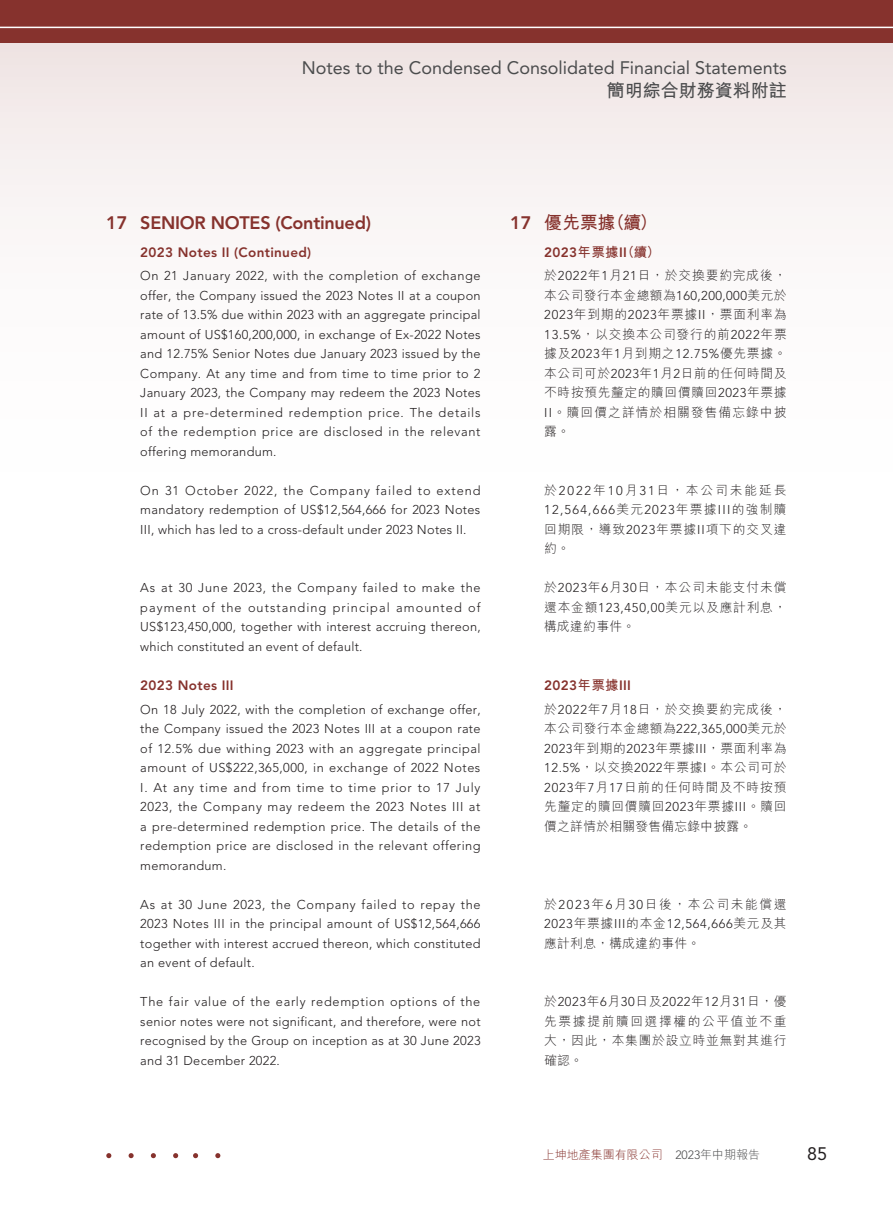
<style>
.page{position:relative;width:893px;height:1212px;background:#fff}
.page>*{position:absolute;margin:0;border:0;box-sizing:border-box;transform-origin:0 0}
.t1{font:18px "Avenir LT Std";color:#4b4c4d}
.t2{font:800 18px "Avenir LT Std";letter-spacing:-.015em;color:#86322d}
.t3{font:700 18px "M Hei HK";color:#4b4c4d}
.t4{font:700 18px "M Hei HK";color:#86322d}
.t5{font:18px "Avenir LT Std";color:#231f20}
.t6{font:800 13.5px "Avenir LT Std";letter-spacing:.025em;color:#86322d}
.t7{font:300 12.75px/19.5px "Avenir LT Std";letter-spacing:.02em;color:#231f20;text-align:justify}
.t8{font:300 12.75px/19.5px "M Hei HK";letter-spacing:.06em;color:#231f20;text-align:justify}
.t9{font:300 12.75px "Avenir LT Std";letter-spacing:.055em;color:#231f20}
.t10{font:300 12.75px "Avenir LT Std";letter-spacing:.1em;color:#231f20}
.t11{font:300 12.75px "Avenir LT Std";letter-spacing:.05em;color:#231f20}
.t12{font:300 12.75px "M Hei HK";letter-spacing:.15em;color:#231f20}
.t13{font:300 12.75px "M Hei HK";letter-spacing:.125em;color:#231f20}
.t14{font:300 12.75px "M Hei HK";letter-spacing:.02em;color:#231f20}
.t15{font:300 12px "M Hei HK";color:#86322d}
.s1{font-family:"Avenir LT Std";font-weight:800}
.s2{font-family:"M Hei HK";font-weight:700}
.s3{font-family:"Avenir LT Std"}
.s4{font-family:"M Hei HK"}
.s5{font-family:"Avenir LT Std";color:#4b4c4d}
.s6{color:#4b4c4d}
</style>
<div class="page">
<div style="left:0;top:0;width:893px;height:784px;background:linear-gradient(to bottom,#f4ecec,#fff)"></div>
<div style="left:0;top:0;width:893px;height:43px;background:#86322d"></div>
<hr style="left:0;top:27px;width:893px;height:1px;background:#fff">
<svg style="left:173px;top:1153px;width:5px;height:5px"></svg>
<svg style="left:151px;top:1153px;width:5px;height:5px"></svg>
<svg style="left:129px;top:1153px;width:5px;height:5px"></svg>
<svg style="left:106px;top:1153px;width:5px;height:5px"></svg>
<svg style="left:215px;top:1153px;width:5px;height:5px"></svg>
<svg style="left:193px;top:1153px;width:5px;height:5px"></svg>
<h1 class="t1" style="left:302px;top:58px;width:486px">Notes to the Condensed Consolidated Financial Statements</h1>
<h1 class="t3" style="left:607px;top:78px;width:181px">簡明綜合財務資料附註</h1>
<h1 class="t2" style="left:106px;top:212px;width:266px">17 SENIOR NOTES (Continued)</h1>
<p class="t6" style="left:140px;top:244px;width:172px">2023 Notes II (Continued)</p>
<p class="t7" style="left:140px;top:266px;width:342px">On 21 January 2022, with the completion of exchange offer, the Company issued the 2023 Notes II at a coupon rate of 13.5% due within 2023 with an aggregate principal amount of US$160,200,000, in exchange of Ex-2022 Notes and 12.75% Senior Notes due January 2023 issued by the Company. At any time and from time to time prior to 2<br>January 2023, the Company may redeem the 2023 Notes II at a pre-determined redemption price. The details of the redemption price are disclosed in the relevant offering memorandum.</p>
<p class="t7" style="left:140px;top:481px;width:342px">On 31 October 2022, the Company failed to extend mandatory redemption of US$12,564,666 for 2023 Notes III, which has led to a cross-default under 2023 Notes II.</p>
<p class="t7" style="left:140px;top:578px;width:342px">As at 30 June 2023, the Company failed to make the payment of the outstanding principal amounted of US$123,450,000, together with interest accruing thereon, which constituted an event of default.</p>
<p class="t6" style="left:140px;top:677px;width:95px">2023 Notes III</p>
<p class="t7" style="left:140px;top:700px;width:342px">On 18 July 2022, with the completion of exchange offer, the Company issued the 2023 Notes III at a coupon rate of 12.5% due withing 2023 with an aggregate principal amount of US$222,365,000, in exchange of 2022 Notes I. At any time and from time to time prior to 17 July 2023, the Company may redeem the 2023 Notes III at a pre-determined redemption price. The details of the redemption price are disclosed in the relevant offering memorandum.</p>
<p class="t7" style="left:140px;top:895px;width:342px">As at 30 June 2023, the Company failed to repay the 2023 Notes III in the principal amount of US$12,564,666 together with interest accrued thereon, which constituted an event of default.</p>
<p class="t7" style="left:140px;top:992px;width:342px">The fair value of the early redemption options of the senior notes were not significant, and therefore, were not recognised by the Group on inception as at 30 June 2023 and 31 December 2022.</p>
<h1 class="t4" style="left:510px;top:209px;width:149px"><span class="s1">17</span> 優先票據（續）</h1>
<p class="t6" style="left:544px;top:244px;width:117px">2023<span class="s2">年票據</span>II<span class="s2">（續）</span></p>
<p class="t8" style="left:544px;top:266px;width:244px">於<span class="s3">2022</span>年<span class="s3">1</span>月<span class="s3">21</span>日，於交換要約完成後，本公司發行本金總額為<span class="s3">160,200,000</span>美元於<span class="s3">2023</span>年到期的<span class="s3">2023</span>年票據<span class="s3">II</span>，票面利率為<span class="s3">13.5%</span>，以交換本公司發行的前<span class="s3">2022</span>年票據及<span class="s3">2023</span>年<span class="s3">1</span>月到期之<span class="s3">12.75%</span>優先票據。本公司可於<span class="s3">2023</span>年<span class="s3">1</span>月<span class="s3">2</span>日前的任何時間及不時按預先釐定的贖回價贖回<span class="s3">2023</span>年票據<span class="s3">II</span>。贖回價之詳情於相關發售備忘錄中披露。</p>
<p class="t12" style="left:544px;top:481px;width:244px">於<span class="s3">2022</span>年<span class="s3">10</span>月<span class="s3">31</span>日，本公司未能延長</p>
<p class="t10" style="left:544px;top:502px;width:244px">12,564,666<span class="s4">美元</span>2023<span class="s4">年票據</span>III<span class="s4">的強制贖</span></p>
<p class="t8" style="left:544px;top:519px;width:244px">回期限，導致<span class="s3">2023</span>年票據<span class="s3">II</span>項下的交叉違約。</p>
<p class="t8" style="left:544px;top:577px;width:244px">於<span class="s3">2023</span>年<span class="s3">6</span>月<span class="s3">30</span>日，本公司未能支付未償還本金額<span class="s3">123,450,00</span>美元以及應計利息，構成違約事件。</p>
<p class="t6" style="left:544px;top:677px;width:88px">2023<span class="s2">年票據</span>III</p>
<p class="t8" style="left:544px;top:699px;width:244px">於<span class="s3">2022</span>年<span class="s3">7</span>月<span class="s3">18</span>日，於交換要約完成後，本公司發行本金總額為<span class="s3">222,365,000</span>美元於<span class="s3">2023</span>年到期的<span class="s3">2023</span>年票據<span class="s3">III</span>，票面利率為<span class="s3">12.5%</span>，以交換<span class="s3">2022</span>年票據<span class="s3">I</span>。本公司可於<span class="s3">2023</span>年<span class="s3">7</span>月<span class="s3">17</span>日前的任何時間及不時按預先釐定的贖回價贖回<span class="s3">2023</span>年票據<span class="s3">III</span>。贖回價之詳情於相關發售備忘錄中披露。</p>
<p class="t13" style="left:544px;top:895px;width:244px">於<span class="s3">2023</span>年<span class="s3">6</span>月<span class="s3">30</span>日後，本公司未能償還</p>
<p class="t9" style="left:544px;top:916px;width:244px">2023<span class="s4">年票據</span>III<span class="s4">的本金</span>12,564,666<span class="s4">美元及其</span></p>
<p class="t14" style="left:544px;top:934px;width:157px">應計利息，構成違約事件。</p>
<p class="t11" style="left:544px;top:994px;width:244px"><span class="s4">於</span>2023<span class="s4">年</span>6<span class="s4">月</span>30<span class="s4">日及</span>2022<span class="s4">年</span>12<span class="s4">月</span>31<span class="s4">日，優</span></p>
<p class="t8" style="left:544px;top:1011px;width:244px">先票據提前贖回選擇權的公平值並不重大，因此，本集團於設立時並無對其進行確認。</p>
<p class="t15" style="left:543px;top:1146px;width:219px">上坤地產集團有限公司 <span class="s5">2023</span><span class="s6">年中期報告</span></p>
<h1 class="t5" style="left:807px;top:1143px;width:22px">85</h1>
</div>
